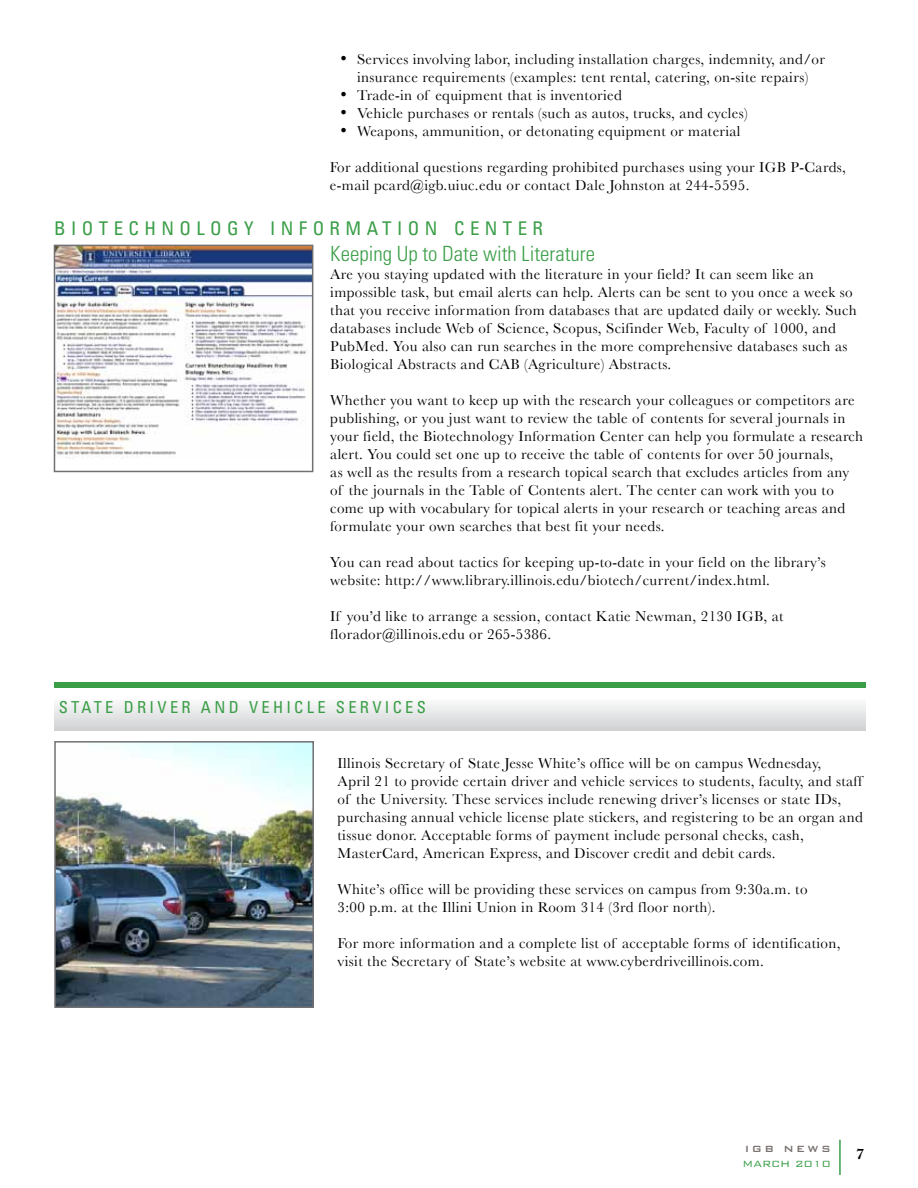
<style>
.page{position:relative;width:918px;height:1188px;background:#fff}
.page>*{position:absolute;margin:0;border:0;box-sizing:border-box;transform-origin:0 0}
.t1{font:300 condensed 21px "Univers";color:#3a9e47}
.t2{font:condensed 18.9px "Univers";color:#3a9e47}
.t3{font:condensed 16.5px "Univers";letter-spacing:.2em;color:#3a9e47}
.t4{font:15px/18px "Baskerville";letter-spacing:.025em;color:#000}
.t5{font:700 15px "Adobe Caslon Pro";color:#000}
.t6{font:300 12px "Bank Gothic";color:#3a9e47}
.t7{font:500 12px "Bank Gothic";letter-spacing:.2em;color:#78716e}
.s1{font-family:"Times New Roman";font-size:18px}
</style>
<div class="page">
<hr style="left:839px;top:1140px;width:2px;height:35px;background:#3a9e47">
<img style="left:57px;top:744px;width:254px;height:261px">
<div style="left:54px;top:741px;width:260px;height:267px;border:2px solid #717073"></div>
<img style="left:57px;top:248px;width:253px;height:210px">
<div style="left:54px;top:245px;width:259px;height:227px;border:2px solid #717073"></div>
<div style="left:54px;top:688px;width:812px;height:43px;background:linear-gradient(to bottom,#fff,#d1d2d4)"></div>
<div style="left:54px;top:682px;width:812px;height:6px;background:#3a9e47"></div>
<p class="t4" style="left:340px;top:50px;width:486px;text-align:center"><span class="s1">•</span> Services involving labor, including installation charges, indemnity, and/or insurance requirements (examples: tent rental, catering, on-site repairs)</p>
<p class="t4" style="left:340px;top:86px;width:283px"><span class="s1">•</span> Trade-in of equipment that is inventoried</p>
<p class="t4" style="left:340px;top:104px;width:409px"><span class="s1">•</span> Vehicle purchases or rentals (such as autos, trucks, and cycles)</p>
<p class="t4" style="left:340px;top:122px;width:402px"><span class="s1">•</span> Weapons, ammunition, or detonating equipment or material</p>
<p class="t4" style="left:330px;top:158px;width:517px">For additional questions regarding prohibited purchases using your IGB P-Cards, e-mail pcard@igb.uiuc.edu or contact Dale Johnston at 244-5595.</p>
<p class="t2" style="left:54px;top:216px;width:33px">B IOTECHNO</p>
<p class="t2" style="left:196px;top:216px;width:88px">LOG YINFO</p>
<p class="t2" style="left:330px;top:216px;width:32px">R MATION</p>
<p class="t2" style="left:454px;top:216px;width:16px">CENTE</p>
<p class="t2" style="left:533px;top:216px;width:12px">R</p>
<h1 class="t1" style="left:330px;top:241px;width:266px">Keeping Up to Date with Literature</h1>
<p class="t4" style="left:330px;top:265px;width:528px">Are you staying updated with the literature in your field? It can seem like an impossible task, but email alerts can help. Alerts can be sent to you once a week so that you receive information from databases that are updated daily or weekly. Such databases include Web of Science, Scopus, Scifinder Web, Faculty of 1000, and PubMed. You also can run searches in the more comprehensive databases such as Biological Abstracts and CAB (Agriculture) Abstracts.</p>
<p class="t4" style="left:330px;top:391px;width:534px">Whether you want to keep up with the research your colleagues or competitors are publishing, or you just want to review the table of contents for several journals in your field, the Biotechnology Information Center can help you formulate a research alert. You could set one up to receive the table of contents for over 50 journals,<br>as well as the results from a research topical search that excludes articles from any of the journals in the Table of Contents alert. The center can work with you to come up with vocabulary for topical alerts in your research or teaching areas and formulate your own searches that best fit your needs.</p>
<p class="t4" style="left:330px;top:553px;width:497px">You can read about tactics for keeping up-to-date in your field on the library’s website: http://www.library.illinois.edu/biotech/current/index.html.</p>
<p class="t4" style="left:330px;top:607px;width:455px">If you’d like to arrange a session, contact Katie Newman, 2130 IGB, at florador@illinois.edu or 265-5386.</p>
<p class="t3" style="left:59px;top:697px;width:24px">STATE</p>
<p class="t3" style="left:124px;top:697px;width:25px">DRIVER</p>
<p class="t3" style="left:201px;top:697px;width:14px">AND</p>
<p class="t3" style="left:249px;top:697px;width:24px">VEHICLE</p>
<p class="t3" style="left:336px;top:697px;width:25px">SERVICES</p>
<p class="t4" style="left:338px;top:754px;width:527px">Illinois Secretary of State Jesse White’s office will be on campus Wednesday,<br>April 21 to provide certain driver and vehicle services to students, faculty, and staff of the University. These services include renewing driver’s licenses or state IDs, purchasing annual vehicle license plate stickers, and registering to be an organ and tissue donor. Acceptable forms of payment include personal checks, cash, MasterCard, American Express, and Discover credit and debit cards.</p>
<p class="t4" style="left:338px;top:880px;width:471px">White’s office will be providing these services on campus from 9:30a.m. to<br>3:00 p.m. at the Illini Union in Room 314 (3rd floor north).</p>
<p class="t4" style="left:338px;top:934px;width:504px">For more information and a complete list of acceptable forms of identification, visit the Secretary of State’s website at www.cyberdriveillinois.com.</p>
<p class="t7" style="left:745px;top:1140px;width:88px">IGB NEWS</p>
<p class="t6" style="left:743px;top:1155px;width:90px">MARCH 2010</p>
<p class="t5" style="left:856px;top:1145px;width:9px">7</p>
</div>
